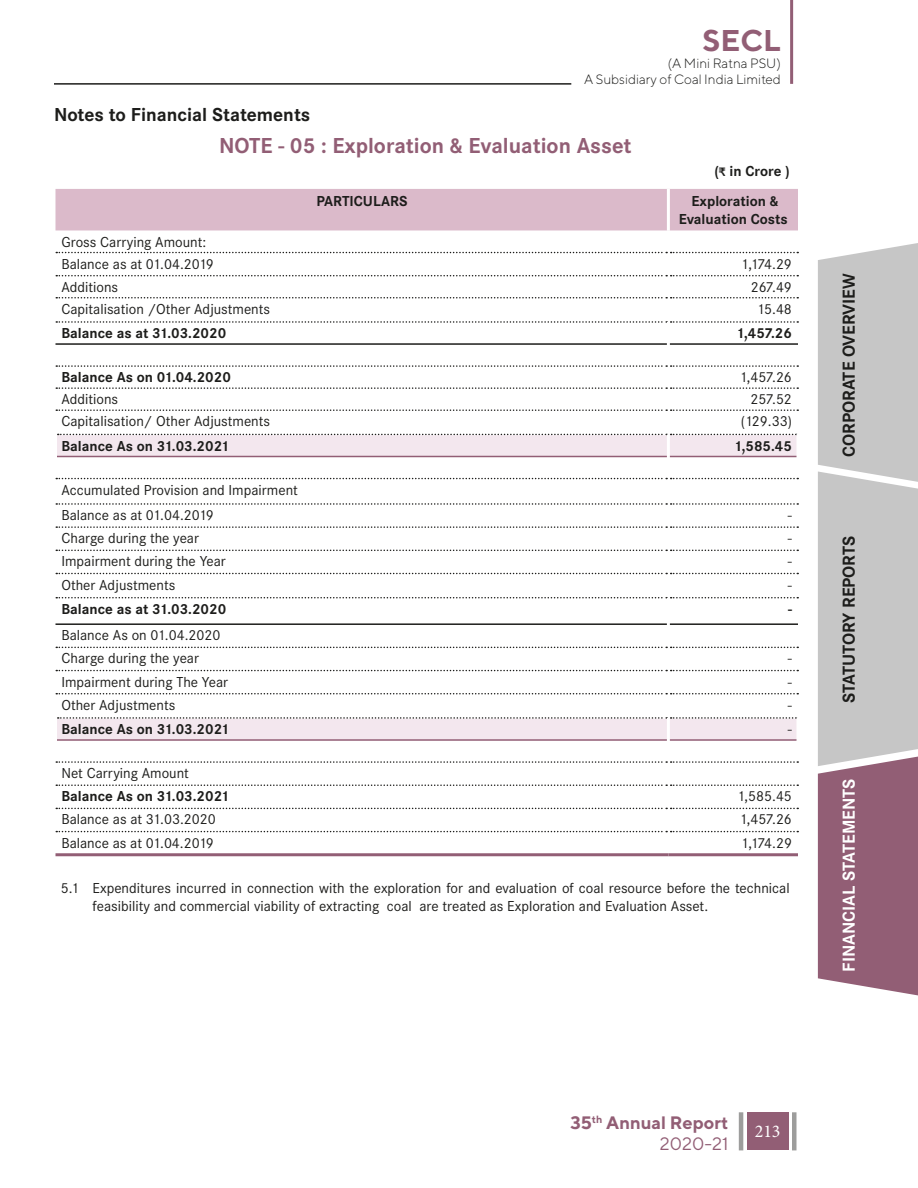
<style>
.page{position:relative;width:918px;height:1188px;background:#fff}
.page>*{position:absolute;margin:0;border:0;box-sizing:border-box;transform-origin:0 0}
.t1{font:700 30px "TT Norms";color:#925e75}
.t2{font:700 22.5px "Corporate S";color:#925e75}
.t3{font:700 19.5px "Corporate S";color:#1d1d1b}
.t4{font:700 18px "Corporate S";color:#1d1d1b}
.t5{font:700 18px/21.6px "TT Norms";color:#925e75;text-align:right}
.t6{font:700 18px "Corporate S";color:#fff}
.t7{font:18px "Minion Pro";color:#fff}
.t8{font:15px/22px "Corporate S";color:#1d1d1b}
.t9{font:700 15px/18px "Corporate S";color:#1d1d1b;text-align:center}
.t10{font:300 13.5px/16.2px "TT Norms";color:#1d1d1b;text-align:right}
.s1{font-family:"Calibri";font-size:13.5px}
.s2{font-weight:400}
</style>
<div class="page">
<div style="left:56px;top:189px;width:742px;height:41px;background:#dbbaca"></div>
<svg style="left:56px;top:434px;width:742px;height:305px"></svg>
<hr style="left:667px;top:189px;width:3px;height:41px;background:#fff">
<hr style="left:667px;top:456px;width:3px;height:23px;background:#fff">
<hr style="left:667px;top:479px;width:3px;height:25px;background:#fff">
<hr style="left:667px;top:504px;width:3px;height:23px;background:#fff">
<hr style="left:667px;top:527px;width:3px;height:23px;background:#fff">
<hr style="left:667px;top:550px;width:3px;height:23px;background:#fff">
<hr style="left:667px;top:573px;width:3px;height:25px;background:#fff">
<hr style="left:667px;top:624px;width:3px;height:23px;background:#fff">
<hr style="left:667px;top:647px;width:3px;height:24px;background:#fff">
<hr style="left:667px;top:671px;width:3px;height:23px;background:#fff">
<hr style="left:667px;top:694px;width:3px;height:24px;background:#fff">
<svg style="left:56px;top:252px;width:742px;height:1px"></svg>
<svg style="left:56px;top:275px;width:742px;height:1px"></svg>
<svg style="left:56px;top:297px;width:742px;height:2px"></svg>
<svg style="left:56px;top:321px;width:742px;height:2px"></svg>
<svg style="left:56px;top:365px;width:742px;height:2px"></svg>
<svg style="left:56px;top:387px;width:742px;height:2px"></svg>
<svg style="left:56px;top:409px;width:742px;height:2px"></svg>
<svg style="left:58px;top:434px;width:738px;height:1px"></svg>
<svg style="left:56px;top:478px;width:742px;height:1px"></svg>
<svg style="left:56px;top:503px;width:742px;height:2px"></svg>
<svg style="left:56px;top:526px;width:742px;height:2px"></svg>
<svg style="left:56px;top:550px;width:742px;height:1px"></svg>
<svg style="left:56px;top:573px;width:742px;height:1px"></svg>
<svg style="left:56px;top:597px;width:742px;height:1px"></svg>
<svg style="left:56px;top:647px;width:742px;height:1px"></svg>
<svg style="left:56px;top:670px;width:742px;height:1px"></svg>
<svg style="left:56px;top:693px;width:742px;height:1px"></svg>
<svg style="left:58px;top:717px;width:738px;height:2px"></svg>
<svg style="left:56px;top:761px;width:742px;height:2px"></svg>
<svg style="left:56px;top:784px;width:742px;height:2px"></svg>
<svg style="left:56px;top:808px;width:742px;height:1px"></svg>
<svg style="left:56px;top:831px;width:742px;height:1px"></svg>
<hr style="left:667px;top:322px;width:3px;height:22px;background:#fff">
<hr style="left:54px;top:434px;width:3px;height:23px;background:#fff">
<hr style="left:667px;top:434px;width:3px;height:22px;background:#fff">
<hr style="left:796px;top:434px;width:4px;height:23px;background:#fff">
<hr style="left:667px;top:598px;width:3px;height:26px;background:#fff">
<hr style="left:54px;top:717px;width:3px;height:24px;background:#fff">
<hr style="left:667px;top:718px;width:3px;height:22px;background:#fff">
<hr style="left:796px;top:717px;width:4px;height:24px;background:#fff">
<hr style="left:56px;top:343px;width:611px;height:2px;background:#1d1d1b">
<hr style="left:670px;top:343px;width:128px;height:2px;background:#1d1d1b">
<hr style="left:56px;top:623px;width:611px;height:2px;background:#1d1d1b">
<hr style="left:670px;top:623px;width:128px;height:2px;background:#1d1d1b">
<hr style="left:57px;top:456px;width:610px;height:1px;background:#925e75">
<hr style="left:670px;top:456px;width:127px;height:1px;background:#925e75">
<hr style="left:57px;top:739px;width:610px;height:2px;background:#925e75">
<hr style="left:670px;top:739px;width:127px;height:2px;background:#925e75">
<hr style="left:56px;top:853px;width:612px;height:3px;background:#925e75">
<hr style="left:668px;top:853px;width:130px;height:3px;background:#925e75">
<div style="left:747px;top:1112px;width:41px;height:38px;background:#925e75"></div>
<hr style="left:739px;top:1112px;width:4px;height:38px;background:#9d9d9c">
<hr style="left:792px;top:1112px;width:4px;height:38px;background:#9d9d9c">
<svg style="left:818px;top:243px;width:100px;height:753px;background:#b9a9b0"></svg>
<hr style="left:790px;top:0;width:3px;height:84px;background:#925e75">
<hr style="left:54px;top:83px;width:517px;height:2px;background:#1d1d1b">
<h3 class="t3" style="left:54px;top:103px;width:258px">Notes to Financial Statements</h3>
<h1 class="t1" style="left:703px;top:22px;width:80px">SECL</h1>
<p class="t10" style="left:584px;top:55px;width:198px">(A Mini Ratna PSU)<br>A Subsidiary of Coal India Limited</p>
<h2 class="t2" style="left:219px;top:132px;width:414px">NOTE - 05 : Exploration &amp; Evaluation Asset</h2>
<p class="t9" style="left:714px;top:162px;width:77px">(<span class="s1">₹</span> in Crore )</p>
<p class="t8" style="left:61px;top:231px;width:154px">Gross Carrying Amount:<br>Balance as at 01.04.2019</p>
<p class="t9" style="left:316px;top:192px;width:93px">PARTICULARS</p>
<p class="t9" style="left:679px;top:192px;width:110px">Exploration &amp;<br>Evaluation Costs</p>
<p class="t8" style="left:741px;top:253px;width:53px">1,174.29</p>
<p class="t8" style="left:61px;top:276px;width:58px">Additions</p>
<p class="t8" style="left:751px;top:276px;width:43px">267.49</p>
<p class="t8" style="left:61px;top:298px;width:210px">Capitalisation /Other Adjustments</p>
<p class="t8" style="left:757px;top:298px;width:37px">15.48</p>
<p class="t9" style="left:61px;top:324px;width:166px">Balance as at 31.03.2020</p>
<p class="t9" style="left:736px;top:324px;width:57px">1,457.26</p>
<p class="t9" style="left:61px;top:368px;width:171px">Balance As on 01.04.2020</p>
<p class="t8" style="left:739px;top:366px;width:54px">1,457.26</p>
<p class="t8" style="left:61px;top:388px;width:58px">Additions</p>
<p class="t8" style="left:750px;top:388px;width:43px">257.52</p>
<p class="t8" style="left:61px;top:410px;width:210px">Capitalisation/ Other Adjustments</p>
<p class="t8" style="left:741px;top:410px;width:53px">(129.33)</p>
<p class="t9" style="left:61px;top:437px;width:170px">Balance As on 31.03.2021</p>
<p class="t9" style="left:734px;top:437px;width:60px">1,585.45</p>
<p class="t8" style="left:61px;top:477px;width:238px;line-height:25.5px">Accumulated Provision and Impairment<br>Balance as at 01.04.2019</p>
<p class="t8" style="left:788px;top:504px;width:6px">-</p>
<p class="t8" style="left:61px;top:527px;width:139px">Charge during the year</p>
<p class="t8" style="left:788px;top:527px;width:6px">-</p>
<p class="t8" style="left:61px;top:550px;width:166px">Impairment during the Year</p>
<p class="t8" style="left:788px;top:550px;width:6px">-</p>
<p class="t8" style="left:61px;top:574px;width:115px">Other Adjustments</p>
<p class="t8" style="left:788px;top:574px;width:6px">-</p>
<p class="t9" style="left:61px;top:600px;width:166px">Balance as at 31.03.2020</p>
<p class="t9" style="left:788px;top:600px;width:5px">-</p>
<p class="t8" style="left:61px;top:624px;width:160px;line-height:23.1px">Balance As on 01.04.2020<br>Charge during the year</p>
<p class="t8" style="left:788px;top:648px;width:6px">-</p>
<p class="t8" style="left:61px;top:671px;width:168px">Impairment during The Year</p>
<p class="t8" style="left:788px;top:671px;width:6px">-</p>
<p class="t8" style="left:61px;top:694px;width:115px">Other Adjustments</p>
<p class="t8" style="left:788px;top:694px;width:6px">-</p>
<p class="t9" style="left:61px;top:720px;width:170px">Balance As on 31.03.2021</p>
<p class="t8" style="left:788px;top:718px;width:6px">-</p>
<p class="t8" style="left:61px;top:762px;width:129px">Net Carrying Amount</p>
<p class="t9" style="left:61px;top:788px;width:170px">Balance As on 31.03.2021</p>
<p class="t8" style="left:737px;top:785px;width:56px">1,585.45</p>
<p class="t8" style="left:61px;top:809px;width:156px">Balance as at 31.03.2020</p>
<p class="t8" style="left:739px;top:809px;width:54px">1,457.26</p>
<p class="t8" style="left:61px;top:832px;width:154px">Balance as at 01.04.2019</p>
<p class="t8" style="left:741px;top:832px;width:53px">1,174.29</p>
<p class="t8" style="left:93px;top:879px;width:699px;line-height:18px;text-indent:-32px">5.1 Expenditures incurred in connection with the exploration for and evaluation of coal resource before the technical feasibility and commercial viability of extracting coal are treated as Exploration and Evaluation Asset.</p>
<p class="t4" style="left:838px;top:457px;width:185px;rotate:-90deg">CORPORATE OVERVIEW</p>
<p class="t4" style="left:838px;top:703px;width:169px;rotate:-90deg">STATUTORY REPORTS</p>
<p class="t6" style="left:838px;top:972px;width:195px;rotate:-90deg">FINANCIAL STATEMENTS</p>
<p class="t5" style="left:570px;top:1111px;width:160px">35<sup>th</sup> Annual Report<br><span class="s2">2020-21</span></p>
<p class="t7" style="left:755px;top:1119px;width:27px">213</p>
</div>
